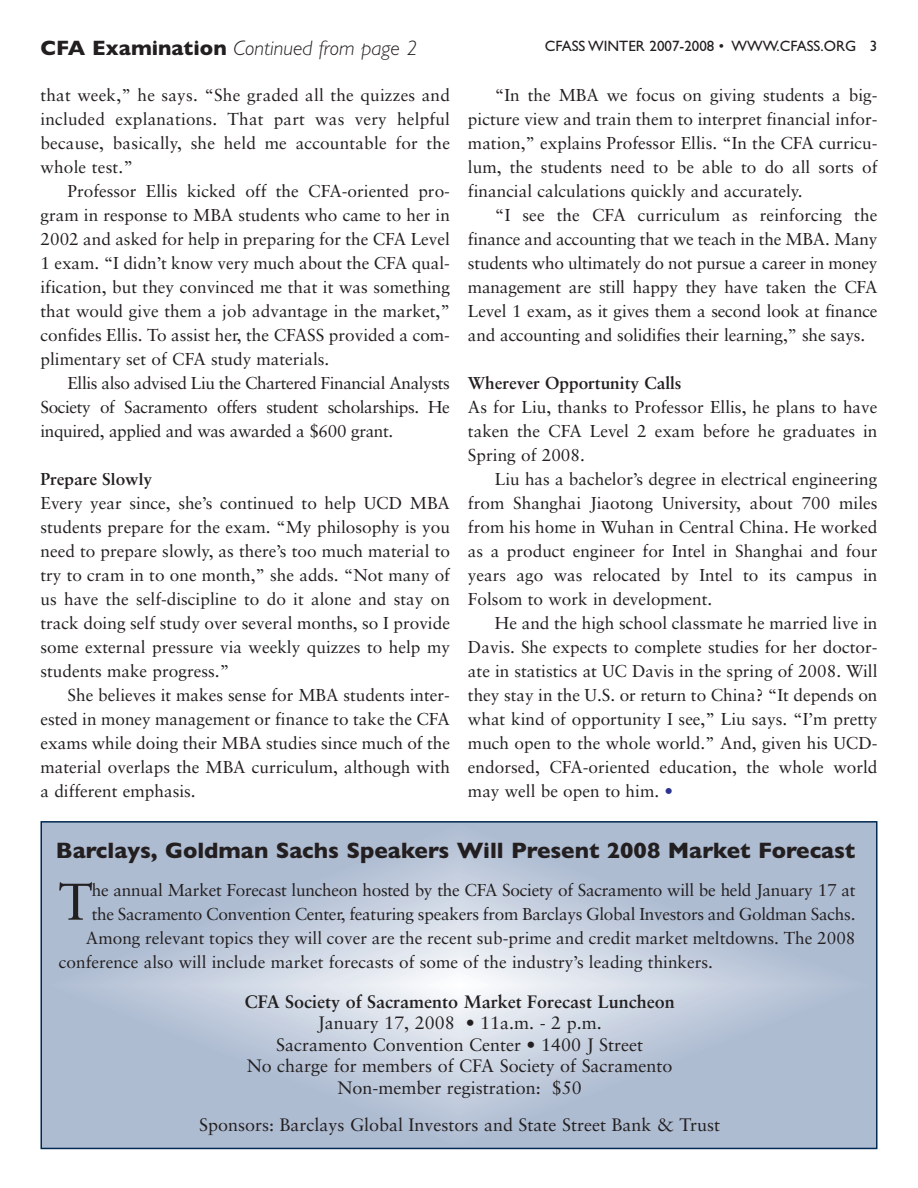
<style>
.page{position:relative;width:918px;height:1188px;background:#fff}
.page>*{position:absolute;margin:0;border:0;box-sizing:border-box;transform-origin:0 0}
.t1{font:51.6px "Sabon";color:#231f20}
.t2{font:700 22.5px "Gill Sans";color:#231f20}
.t3{font:italic 300 21px "Gill Sans";color:#231f20}
.t4{font:18px/21.6px "Sabon";color:#231f20;text-align:center}
.t5{font:700 18px "Sabon";color:#231f20}
.t6{font:17.25px/24px "Sabon";color:#231f20;text-align:justify}
.t7{font:700 17.25px "Sabon";color:#231f20}
.t8{font:15px "Gill Sans";color:#231f20}
.s1{font-weight:700;font-style:normal}
.s2{color:#2c3491}
</style>
<div class="page">
<div style="left:49px;top:824px;width:820px;height:322px;background:#aebcd2"></div>
<div style="left:57px;top:827px;width:804px;height:316px;background:#aebcd2"></div>
<div style="left:65px;top:831px;width:788px;height:309px;background:#aebcd2"></div>
<div style="left:73px;top:834px;width:772px;height:303px;background:#aebcd2"></div>
<div style="left:81px;top:837px;width:756px;height:296px;background:#aebcd2"></div>
<div style="left:89px;top:840px;width:740px;height:290px;background:#aebcd2"></div>
<div style="left:97px;top:843px;width:724px;height:284px;background:#aebcd2"></div>
<div style="left:105px;top:846px;width:708px;height:278px;background:#aebcd2"></div>
<div style="left:113px;top:849px;width:692px;height:272px;background:#aebcd2"></div>
<svg style="left:121px;top:853px;width:676px;height:265px;background:#afbdd2"></svg>
<svg style="left:129px;top:856px;width:660px;height:259px;background:#b0bdd3"></svg>
<svg style="left:137px;top:859px;width:644px;height:252px;background:#b0bed3"></svg>
<svg style="left:145px;top:862px;width:628px;height:246px;background:#b1bed3"></svg>
<svg style="left:153px;top:865px;width:612px;height:240px;background:#b1bed3"></svg>
<svg style="left:161px;top:868px;width:596px;height:234px;background:#b2bfd4"></svg>
<svg style="left:169px;top:872px;width:580px;height:227px;background:#b3c0d4"></svg>
<svg style="left:177px;top:875px;width:564px;height:221px;background:#b3c0d5"></svg>
<svg style="left:185px;top:878px;width:548px;height:214px;background:#b4c1d5"></svg>
<svg style="left:193px;top:881px;width:532px;height:208px;background:#b5c2d6"></svg>
<svg style="left:201px;top:884px;width:516px;height:202px;background:#b6c3d6"></svg>
<svg style="left:210px;top:887px;width:498px;height:196px;background:#b8c4d7"></svg>
<svg style="left:218px;top:891px;width:482px;height:189px;background:#b9c5d8"></svg>
<svg style="left:226px;top:894px;width:466px;height:183px;background:#bbc6d9"></svg>
<svg style="left:234px;top:897px;width:450px;height:176px;background:#bcc8da"></svg>
<svg style="left:242px;top:900px;width:434px;height:170px;background:#bec9db"></svg>
<svg style="left:250px;top:903px;width:418px;height:164px;background:#c0cbdc"></svg>
<svg style="left:258px;top:906px;width:402px;height:158px;background:#c2cddd"></svg>
<svg style="left:266px;top:909px;width:386px;height:152px;background:#c5cfde"></svg>
<svg style="left:274px;top:913px;width:370px;height:145px;background:#c7d1e0"></svg>
<svg style="left:282px;top:916px;width:354px;height:139px;background:#c9d3e1"></svg>
<svg style="left:290px;top:919px;width:338px;height:132px;background:#cbd4e2"></svg>
<svg style="left:298px;top:922px;width:322px;height:126px;background:#dde3ec"></svg>
<div style="left:40px;top:821px;width:838px;height:328px;border:2px solid #002953"></div>
<p class="t3" style="left:40px;top:41px;width:378px"><span class="s1">CFA Examination</span> Continued from page 2</p>
<p class="t6" style="left:40px;top:84px;width:411px">that week,” he says. “She graded all the quizzes and included explanations. That part was very helpful because, basically, she held me accountable for the whole test.”</p>
<p class="t6" style="left:40px;top:180px;width:411px;text-indent:27px">Professor Ellis kicked off the CFA-oriented pro&shy;gram in response to MBA students who came to her in 2002 and asked for help in preparing for the CFA Level 1 exam. “I didn’t know very much about the CFA qual&shy;ification, but they convinced me that it was something that would give them a job advantage in the market,” confides Ellis. To assist her, the CFASS provided a com&shy;plimentary set of CFA study materials.</p>
<p class="t6" style="left:40px;top:372px;width:411px;text-indent:27px">Ellis also advised Liu the Chartered Financial Analysts Society of Sacramento offers student scholarships. He inquired, applied and was awarded a $600 grant.</p>
<p class="t7" style="left:40px;top:472px;width:113px">Prepare Slowly</p>
<p class="t6" style="left:40px;top:492px;width:411px">Every year since, she’s continued to help UCD MBA students prepare for the exam. “My philosophy is you need to prepare slowly, as there’s too much material to try to cram in to one month,” she adds. “Not many of us have the self-discipline to do it alone and stay on track doing self study over several months, so I provide some external pressure via weekly quizzes to help my students make progress.”</p>
<p class="t6" style="left:40px;top:684px;width:411px;text-indent:27px">She believes it makes sense for MBA students inter&shy;ested in money management or finance to take the CFA exams while doing their MBA studies since much of the material overlaps the MBA curriculum, although with a different emphasis.</p>
<p class="t8" style="left:545px;top:41px;width:334px">CFASS WINTER 2007-2008 • WWW.CFASS.ORG 3</p>
<p class="t6" style="left:468px;top:84px;width:411px;text-indent:27px">“In the MBA we focus on giving students a big&shy;picture view and train them to interpret financial infor&shy;mation,” explains Professor Ellis. “In the CFA curricu&shy;lum, the students need to be able to do all sorts of financial calculations quickly and accurately.</p>
<p class="t6" style="left:468px;top:204px;width:411px;text-indent:27px">“I see the CFA curriculum as reinforcing the finance and accounting that we teach in the MBA. Many students who ultimately do not pursue a career in money management are still happy they have taken the CFA Level 1 exam, as it gives them a second look at finance and accounting and solidifies their learning,” she says.</p>
<p class="t7" style="left:468px;top:376px;width:215px">Wherever Opportunity Calls</p>
<p class="t6" style="left:468px;top:396px;width:411px">As for Liu, thanks to Professor Ellis, he plans to have taken the CFA Level 2 exam before he graduates in Spring of 2008.</p>
<p class="t6" style="left:468px;top:468px;width:411px;text-indent:27px">Liu has a bachelor’s degree in electrical engineering from Shanghai Jiaotong University, about 700 miles from his home in Wuhan in Central China. He worked as a product engineer for Intel in Shanghai and four years ago was relocated by Intel to its campus in Folsom to work in development.</p>
<p class="t6" style="left:468px;top:612px;width:411px;text-indent:27px">He and the high school classmate he married live in Davis. She expects to complete studies for her doctor&shy;ate in statistics at UC Davis in the spring of 2008. Will they stay in the U.S. or return to China? “It depends on what kind of opportunity I see,” Liu says. “I’m pretty much open to the whole world.” And, given his UCD&shy;endorsed, CFA-oriented education, the whole world may well be open to him. <span class="s2">•</span></p>
<h2 class="t2" style="left:56px;top:842px;width:801px">Barclays, Goldman Sachs Speakers Will Present 2008 Market Forecast</h2>
<h1 class="t1" style="left:58px;top:880px;width:36px">T</h1>
<p class="t6" style="left:92px;top:879px;width:765px">he annual Market Forecast luncheon hosted by the CFA Society of Sacramento will be held January 17 at</p>
<p class="t6" style="left:92px;top:903px;width:765px">the Sacramento Convention Center, featuring speakers from Barclays Global Investors and Goldman Sachs.</p>
<p class="t6" style="left:86px;top:927px;width:771px">Among relevant topics they will cover are the recent sub-prime and credit market meltdowns. The 2008</p>
<p class="t6" style="left:59px;top:951px;width:656px">conference also will include market forecasts of some of the industry’s leading thinkers.</p>
<p class="t5" style="left:245px;top:994px;width:432px">CFA Society of Sacramento Market Forecast Luncheon</p>
<p class="t4" style="left:247px;top:1014px;width:427px">January 17, 2008 • 11a.m. - 2 p.m.<br>Sacramento Convention Center • 1400 J Street<br>No charge for members of CFA Society of Sacramento Non-member registration: $50</p>
<p class="t4" style="left:199px;top:1115px;width:523px">Sponsors: Barclays Global Investors and State Street Bank &amp; Trust</p>
</div>
